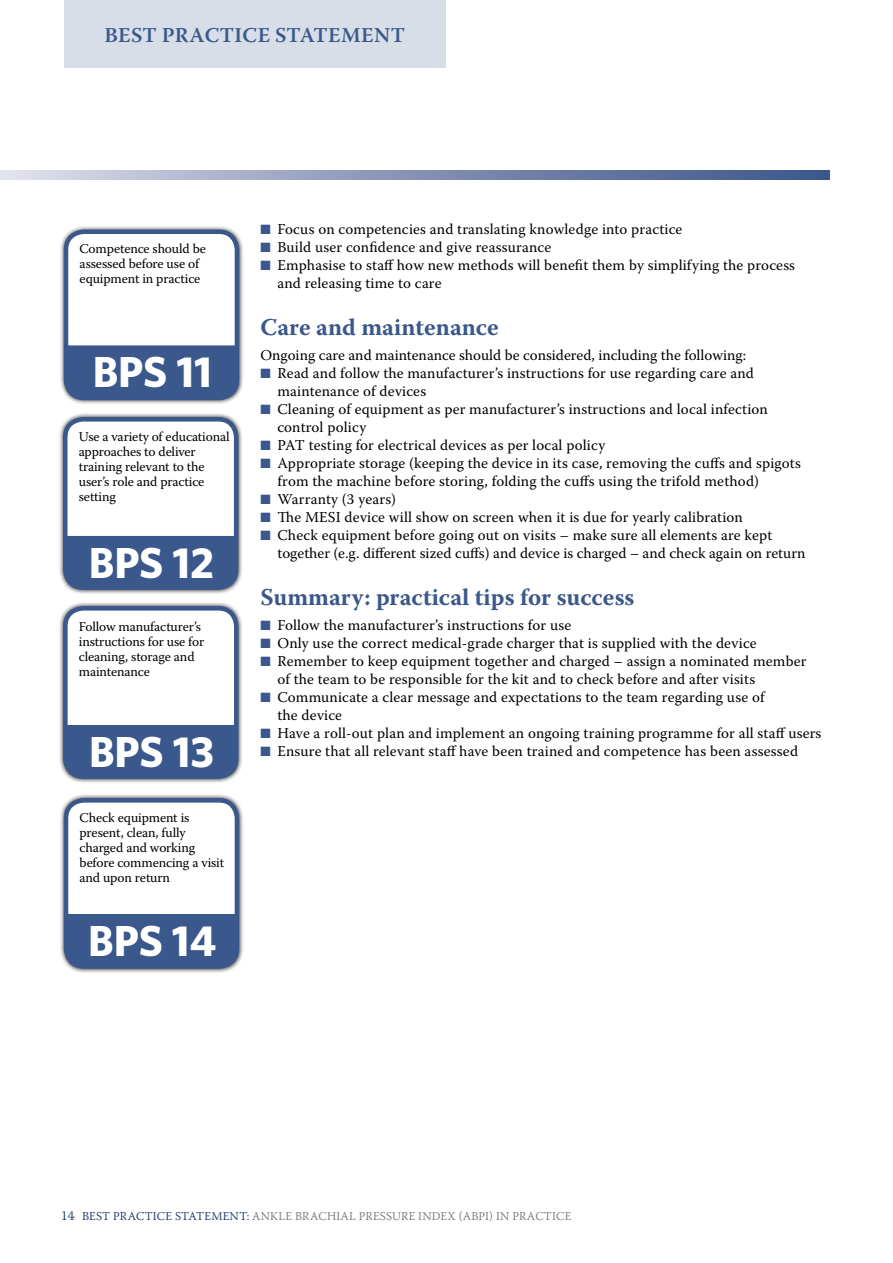
<style>
.page{position:relative;width:893px;height:1263px;background:#fff}
.page>*{position:absolute;margin:0;border:0;box-sizing:border-box;transform-origin:0 0}
.t1{font:700 43.5px "Whitney";color:#fff}
.t2{font:700 24px "Warnock Pro";color:#3a588b}
.t3{font:600 21px "Warnock Pro";letter-spacing:.01em;color:#3a588b}
.t4{font:15px/18px "Warnock Pro";letter-spacing:.01em;color:#000}
.t5{font:13.5px/15px "Warnock Pro";letter-spacing:-.01em;color:#000}
.t6{font:300 12px "Warnock Pro";letter-spacing:.015em;color:#737172}
.s1{color:#3a588b}
.s2{font-size:13.5px;color:#102e65}
.s3{color:#102e65}
</style>
<div class="page">
<div style="left:64px;top:0;width:382px;height:68px;background:#d8dee8"></div>
<svg style="left:0;top:170px;width:829px;height:9px;background:#8995b7"></svg>
<div style="left:59px;top:225px;width:185px;height:180px;background:#000;opacity:.75"></div>
<div style="left:66px;top:232px;width:171px;height:166px;background:#fff;border-radius:18px"></div>
<div style="left:64px;top:230px;width:175px;height:170px;border:4px solid #3a588b;border-radius:18px"></div>
<div style="left:59px;top:793px;width:185px;height:180px;background:#000;opacity:.75"></div>
<div style="left:66px;top:800px;width:171px;height:166px;background:#fff;border-radius:18px"></div>
<div style="left:64px;top:798px;width:175px;height:171px;border:4px solid #3a588b;border-radius:18px"></div>
<div style="left:58px;top:412px;width:185px;height:182px;background:#000;opacity:.75"></div>
<div style="left:65px;top:419px;width:171px;height:169px;background:#fff;border-radius:18px"></div>
<div style="left:63px;top:417px;width:175px;height:173px;border:4px solid #3a588b;border-radius:18px"></div>
<div style="left:58px;top:601px;width:185px;height:182px;background:#000;opacity:.75"></div>
<div style="left:65px;top:608px;width:171px;height:169px;background:#fff;border-radius:18px"></div>
<div style="left:63px;top:606px;width:175px;height:173px;border:4px solid #3a588b;border-radius:18px"></div>
<div style="left:67px;top:345px;width:168px;height:53px;background:#3a588b"></div>
<div style="left:67px;top:914px;width:168px;height:53px;background:#3a588b"></div>
<div style="left:67px;top:536px;width:168px;height:53px;background:#3a588b"></div>
<div style="left:67px;top:725px;width:168px;height:53px;background:#3a588b"></div>
<h3 class="t3" style="left:105px;top:23px;width:302px">BEST PRACTICE STATEMENT</h3>
<p class="t5" style="left:80px;top:241px;width:128px">Competence should be assessed before use of equipment in practice</p>
<h1 class="t1" style="left:93px;top:345px;width:121px">BPS 11</h1>
<p class="t5" style="left:79px;top:429px;width:152px">Use a variety of educational approaches to deliver training relevant to the user’s role and practice setting</p>
<h1 class="t1" style="left:89px;top:536px;width:127px">BPS 12</h1>
<p class="t5" style="left:79px;top:619px;width:127px">Follow manufacturer’s instructions for use for cleaning, storage and maintenance</p>
<h1 class="t1" style="left:89px;top:725px;width:127px">BPS 13</h1>
<p class="t5" style="left:80px;top:810px;width:146px">Check equipment is present, clean, fully charged and working before commencing a visit and upon return</p>
<h1 class="t1" style="left:88px;top:914px;width:129px">BPS 14</h1>
<p class="t4" style="left:260px;top:220px;width:423px"><span class="s1">■</span> Focus on competencies and translating knowledge into practice</p>
<p class="t4" style="left:260px;top:238px;width:292px"><span class="s1">■</span> Build user confidence and give reassurance</p>
<p class="t4" style="left:277px;top:256px;width:519px;text-indent:-17px"><span class="s1">■</span> Emphasise to staff how new methods will benefit them by simplifying the process and releasing time to care</p>
<h2 class="t2" style="left:260px;top:312px;width:240px">Care and maintenance</h2>
<p class="t4" style="left:260px;top:346px;width:487px">Ongoing care and maintenance should be considered, including the following:</p>
<p class="t4" style="left:277px;top:364px;width:478px;text-indent:-17px"><span class="s1">■</span> Read and follow the manufacturer’s instructions for use regarding care and maintenance of devices</p>
<p class="t4" style="left:277px;top:400px;width:492px;text-indent:-17px"><span class="s1">■</span> Cleaning of equipment as per manufacturer’s instructions and local infection control policy</p>
<p class="t4" style="left:260px;top:436px;width:346px"><span class="s1">■</span> PAT testing for electrical devices as per local policy</p>
<p class="t4" style="left:277px;top:454px;width:525px;text-indent:-17px"><span class="s1">■</span> Appropriate storage (keeping the device in its case, removing the cuffs and spigots from the machine before storing, folding the cuffs using the trifold method)</p>
<p class="t4" style="left:260px;top:490px;width:137px"><span class="s1">■</span> Warranty (3 years)</p>
<p class="t4" style="left:260px;top:508px;width:484px"><span class="s1">■</span> The MESI device will show on screen when it is due for yearly calibration</p>
<p class="t4" style="left:277px;top:526px;width:530px;text-indent:-17px"><span class="s1">■</span> Check equipment before going out on visits – make sure all elements are kept together (e.g. different sized cuffs) and device is charged – and check again on return</p>
<h2 class="t2" style="left:260px;top:582px;width:375px">Summary: practical tips for success</h2>
<p class="t4" style="left:260px;top:616px;width:312px"><span class="s1">■</span> Follow the manufacturer’s instructions for use</p>
<p class="t4" style="left:260px;top:634px;width:498px"><span class="s1">■</span> Only use the correct medical-grade charger that is supplied with the device</p>
<p class="t4" style="left:277px;top:652px;width:531px;text-indent:-17px"><span class="s1">■</span> Remember to keep equipment together and charged – assign a nominated member of the team to be responsible for the kit and to check before and after visits</p>
<p class="t4" style="left:277px;top:688px;width:489px;text-indent:-17px"><span class="s1">■</span> Communicate a clear message and expectations to the team regarding use of the device</p>
<p class="t4" style="left:260px;top:724px;width:562px"><span class="s1">■</span> Have a roll-out plan and implement an ongoing training programme for all staff users</p>
<p class="t4" style="left:260px;top:742px;width:539px"><span class="s1">■</span> Ensure that all relevant staff have been trained and competence has been assessed</p>
<p class="t6" style="left:61px;top:1209px;width:512px"><span class="s2">14</span> <span class="s3">BEST PRACTICE STATEMENT:</span> ANKLE BRACHIAL PRESSURE INDEX (ABPI) IN PRACTICE</p>
</div>
